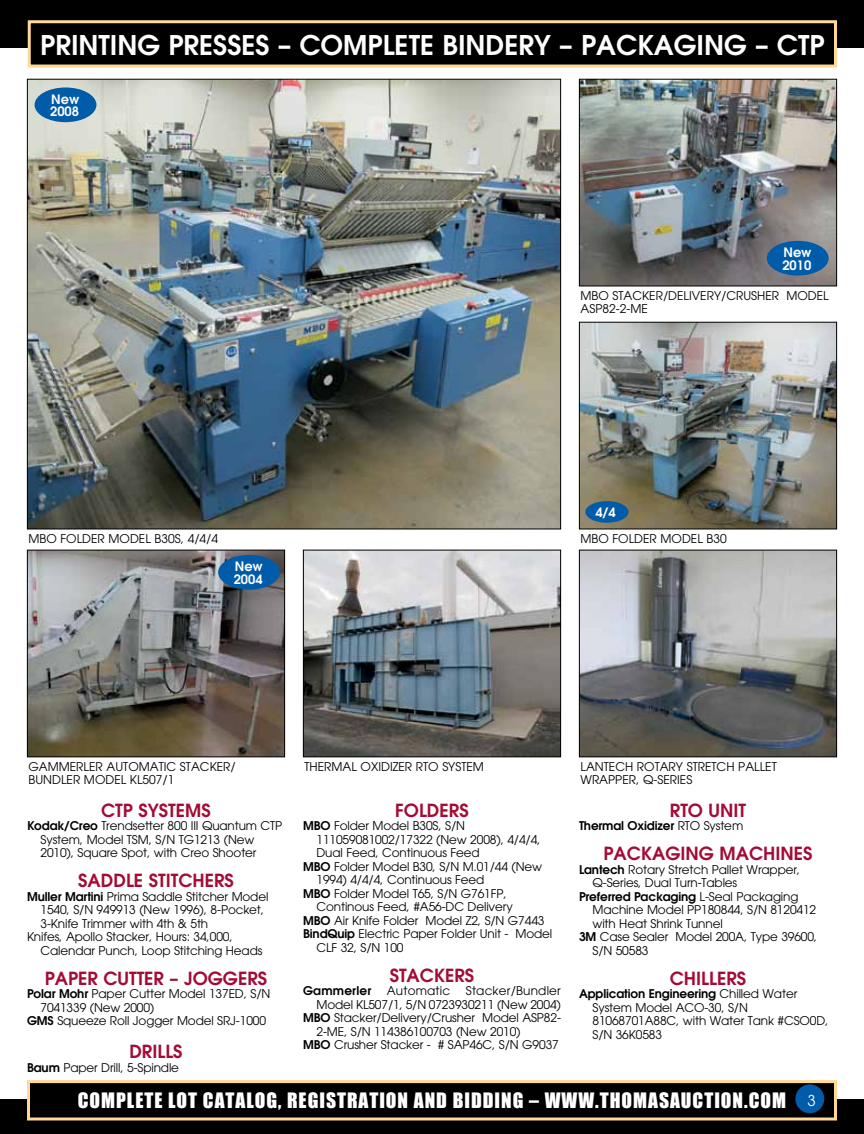
<style>
.page{position:relative;width:864px;height:1134px;background:#fff}
.page>*{position:absolute;margin:0;border:0;box-sizing:border-box;transform-origin:0 0}
.t1{font:600 27px "Avant Garde";color:#fff}
.t2{font:19.5px "Impact";letter-spacing:.05em;color:#fff}
.t3{font:600 18px "Avant Garde";color:#a30b35}
.t4{font:600 12.9px/12.9px "Avant Garde";color:#fff}
.t5{font:12px/13.5px "Avant Garde";letter-spacing:-.01em;color:#000}
.t6{font:600 12px "Avant Garde";letter-spacing:-.01em;color:#000}
.t7{font:12px "Avant Garde";letter-spacing:.015em;color:#000}
.t8{font:600 12px "Avant Garde";letter-spacing:.02em;color:#000}
.s1{font-weight:600}
.s2{font-weight:400}
.s3{font-family:"Avant Garde";font-size:15px}
</style>
<div class="page">
<img style="left:581px;top:81px;width:254px;height:203px">
<div style="left:579px;top:79px;width:258px;height:207px;border:1px solid #000"></div>
<div style="left:767px;top:241px;width:62px;height:35px;background:#005ba8;border-radius:50%"></div>
<div style="left:0;top:0;width:864px;height:48px;background:#000"></div>
<div style="left:0;top:1099px;width:864px;height:35px;background:#000"></div>
<div style="left:29px;top:22px;width:807px;height:44px;background:#000"></div>
<div style="left:28px;top:20px;width:809px;height:48px;border:3px solid #ffd995"></div>
<div style="left:28px;top:1082px;width:808px;height:37px;background:#000"></div>
<div style="left:27px;top:1080px;width:810px;height:40px;border:3px solid #ffd995"></div>
<div style="left:795px;top:1084px;width:29px;height:29px;background:#005ba8;border-radius:50%"></div>
<img style="left:29px;top:81px;width:530px;height:446px">
<div style="left:35px;top:87px;width:61px;height:35px;background:#005ba8;border-radius:50%"></div>
<img style="left:581px;top:324px;width:254px;height:203px">
<div style="left:579px;top:322px;width:258px;height:207px;border:1px solid #000"></div>
<div style="left:585px;top:501px;width:44px;height:22px;background:#005ba8;border-radius:50%"></div>
<img style="left:29px;top:552px;width:254px;height:203px">
<div style="left:27px;top:550px;width:258px;height:207px;border:1px solid #000"></div>
<img style="left:305px;top:552px;width:254px;height:203px">
<div style="left:303px;top:550px;width:258px;height:207px;border:1px solid #000"></div>
<img style="left:581px;top:552px;width:254px;height:203px">
<div style="left:579px;top:550px;width:258px;height:207px;border:1px solid #000"></div>
<div style="left:218px;top:555px;width:62px;height:35px;background:#005ba8;border-radius:50%"></div>
<h1 class="t1" style="left:40px;top:27px;width:786px">PRINTING PRESSES – COMPLETE BINDERY – PACKAGING – CTP</h1>
<p class="t4" style="left:50px;top:92px;width:31px">New<br>2008</p>
<p class="t4" style="left:782px;top:246px;width:31px">New<br>2010</p>
<p class="t5" style="left:580px;top:289px;width:47px">MBO Stacker</p>
<p class="t5" style="left:663px;top:289px;width:22px">/Deliver</p>
<p class="t5" style="left:714px;top:289px;width:31px">y/Crusher</p>
<p class="t5" style="left:786px;top:289px;width:20px">Model</p>
<p class="t5" style="left:580px;top:302px;width:69px">ASP82-2-ME</p>
<p class="t5" style="left:28px;top:532px;width:47px">MBO Folder</p>
<p class="t5" style="left:109px;top:532px;width:20px">Model</p>
<p class="t5" style="left:155px;top:532px;width:65px">B30S, 4/4/4</p>
<p class="t4" style="left:234px;top:560px;width:31px">New<br>2004</p>
<p class="t4" style="left:595px;top:506px;width:22px">4/4</p>
<p class="t5" style="left:580px;top:532px;width:47px">MBO Folder</p>
<p class="t5" style="left:661px;top:532px;width:20px">Model</p>
<p class="t5" style="left:707px;top:532px;width:22px">B30</p>
<p class="t5" style="left:28px;top:760px;width:20px">Gammerler</p>
<p class="t5" style="left:107px;top:760px;width:18px">Automatic</p>
<p class="t5" style="left:180px;top:760px;width:15px">Stacker</p>
<p class="t5" style="left:230px;top:760px;width:7px">/</p>
<p class="t5" style="left:28px;top:773px;width:16px">Bundler</p>
<p class="t5" style="left:84px;top:773px;width:20px">Model</p>
<p class="t5" style="left:130px;top:773px;width:46px">KL507/1</p>
<h3 class="t3" style="left:101px;top:799px;width:111px">CTP SYSTEMS</h3>
<p class="t5" style="left:40px;top:819px;width:243px;text-indent:-14px"><span class="s1">Kodak/Creo</span> Trendsetter 800 III Quantum CTP<br>System, Model TSM, S/N TG1213 (New<br>2010), Square Spot, with Creo Shooter</p>
<h3 class="t3" style="left:78px;top:869px;width:157px">SADDLE STITCHERS</h3>
<p class="t5" style="left:27px;top:890px;width:243px"><span class="s1">Muller Martini</span> Prima Saddle Stitcher Model</p>
<p class="t5" style="left:40px;top:903px;width:225px">1540, S/N 949913 (New 1996), 8-Pocket,</p>
<p class="t5" style="left:40px;top:917px;width:169px">3-Knife Trimmer with 4th &amp; 5th</p>
<p class="t5" style="left:27px;top:930px;width:207px">Knifes, Apollo Stacker, Hours: 34,000,</p>
<p class="t5" style="left:40px;top:944px;width:223px">Calendar Punch, Loop Stitching Heads</p>
<h3 class="t3" style="left:45px;top:967px;width:224px">PAPER CUTTER – JOGGERS</h3>
<p class="t5" style="left:27px;top:987px;width:245px"><span class="s1">Polar Mohr</span> Paper Cutter Model 137ED, S/N</p>
<p class="t5" style="left:40px;top:1001px;width:115px">7041339 (New 2000)</p>
<p class="t5" style="left:27px;top:1014px;width:241px"><span class="s1">GMS</span> Squeeze Roll Jogger Model SRJ-1000</p>
<h3 class="t3" style="left:129px;top:1040px;width:55px">DRILLS</h3>
<p class="t5" style="left:27px;top:1061px;width:154px"><span class="s1">Baum</span> Paper Drill, 5-Spindle</p>
<p class="t5" style="left:304px;top:760px;width:14px">Thermal</p>
<p class="t5" style="left:361px;top:760px;width:103px">Oxidi zer RTO System</p>
<p class="t5" style="left:580px;top:760px;width:15px">Lantech</p>
<p class="t5" style="left:637px;top:760px;width:16px">Rotar</p>
<p class="t5" style="left:676px;top:760px;width:25px">y Stretch</p>
<p class="t5" style="left:738px;top:760px;width:15px">Pallet</p>
<p class="t5" style="left:580px;top:773px;width:20px">Wrapper</p>
<p class="t5" style="left:636px;top:773px;width:34px">, Q-Series</p>
<h3 class="t3" style="left:395px;top:799px;width:75px">FOLDERS</h3>
<p class="t5" style="left:303px;top:819px;width:164px"><span class="s1">MBO</span> Folder Model B30S, S/N</p>
<p class="t5" style="left:316px;top:833px;width:226px">111059081002/17322 (New 2008), 4/4/4,</p>
<p class="t5" style="left:316px;top:846px;width:165px">Dual Feed, Continuous Feed</p>
<p class="t5" style="left:303px;top:860px;width:241px"><span class="s1">MBO</span> Folder Model B30, S/N M.01/44 (New</p>
<p class="t5" style="left:316px;top:873px;width:169px">1994) 4/4/4, Continuous Feed</p>
<p class="t5" style="left:303px;top:887px;width:205px"><span class="s1">MBO</span> Folder Model T65, S/N G761FP,</p>
<p class="t5" style="left:316px;top:900px;width:198px">Continous Feed, #A56-DC Delivery</p>
<p class="t5" style="left:303px;top:914px;width:243px"><span class="s1">MBO</span> Air Knife Folder Model Z2, S/N G7443</p>
<p class="t5" style="left:303px;top:927px;width:251px"><span class="s1">BindQuip</span> Electric Paper Folder Unit - Model</p>
<p class="t5" style="left:316px;top:941px;width:89px">CLF 32, S/N 100</p>
<h3 class="t3" style="left:390px;top:964px;width:86px">STACKERS</h3>
<p class="t8" style="left:303px;top:983px;width:70px">Gammerler</p>
<p class="t7" style="left:387px;top:984px;width:65px">Automatic</p>
<p class="t7" style="left:466px;top:984px;width:97px">Stacker/Bundler</p>
<p class="t5" style="left:316px;top:998px;width:246px">Model KL507/1, 5/N 0723930211 (New 2004)</p>
<p class="t5" style="left:303px;top:1011px;width:259px"><span class="s1">MBO</span> Stacker/Delivery/Crusher Model ASP82-</p>
<p class="t5" style="left:316px;top:1025px;width:206px">2-ME, S/N 114386100703 (New 2010)</p>
<p class="t5" style="left:303px;top:1038px;width:257px"><span class="s1">MBO</span> Crusher Stacker - # SAP46C, S/N G9037</p>
<h3 class="t3" style="left:670px;top:799px;width:78px">RTO UNIT</h3>
<p class="t6" style="left:579px;top:818px;width:166px">Thermal Oxidizer <span class="s2">RTO System</span></p>
<h3 class="t3" style="left:604px;top:842px;width:210px">PACKAGING MACHINES</h3>
<p class="t5" style="left:579px;top:863px;width:223px"><span class="s1">Lantech</span> Rotary Stretch Pallet Wrapper,</p>
<p class="t5" style="left:592px;top:876px;width:146px">Q-Series, Dual Turn-Tables</p>
<p class="t6" style="left:579px;top:889px;width:221px">Preferred Packaging <span class="s2">L-Seal Packaging</span></p>
<p class="t5" style="left:592px;top:903px;width:225px">Machine Model PP180844, S/N 8120412</p>
<p class="t5" style="left:592px;top:917px;width:132px">with Heat Shrink Tunnel</p>
<p class="t5" style="left:579px;top:930px;width:240px"><span class="s1">3M</span> Case Sealer Model 200A, Type 39600,</p>
<p class="t5" style="left:592px;top:944px;width:58px">S/N 50583</p>
<h3 class="t3" style="left:670px;top:967px;width:78px">CHILLERS</h3>
<p class="t5" style="left:592px;top:987px;width:238px;text-indent:-14px"><span class="s1">Application Engineering</span> Chilled Water<br>System Model ACO-30, S/N<br>81068701A88C, with Water Tank #CSO0D,<br>S/N 36K0583</p>
<h2 class="t2" style="left:78px;top:1088px;width:739px">COMPLETE LOT CATALOG, REGISTRATION AND BIDDING – WWW.THOMASAUCTION.COM <span class="s3">3</span></h2>
</div>
